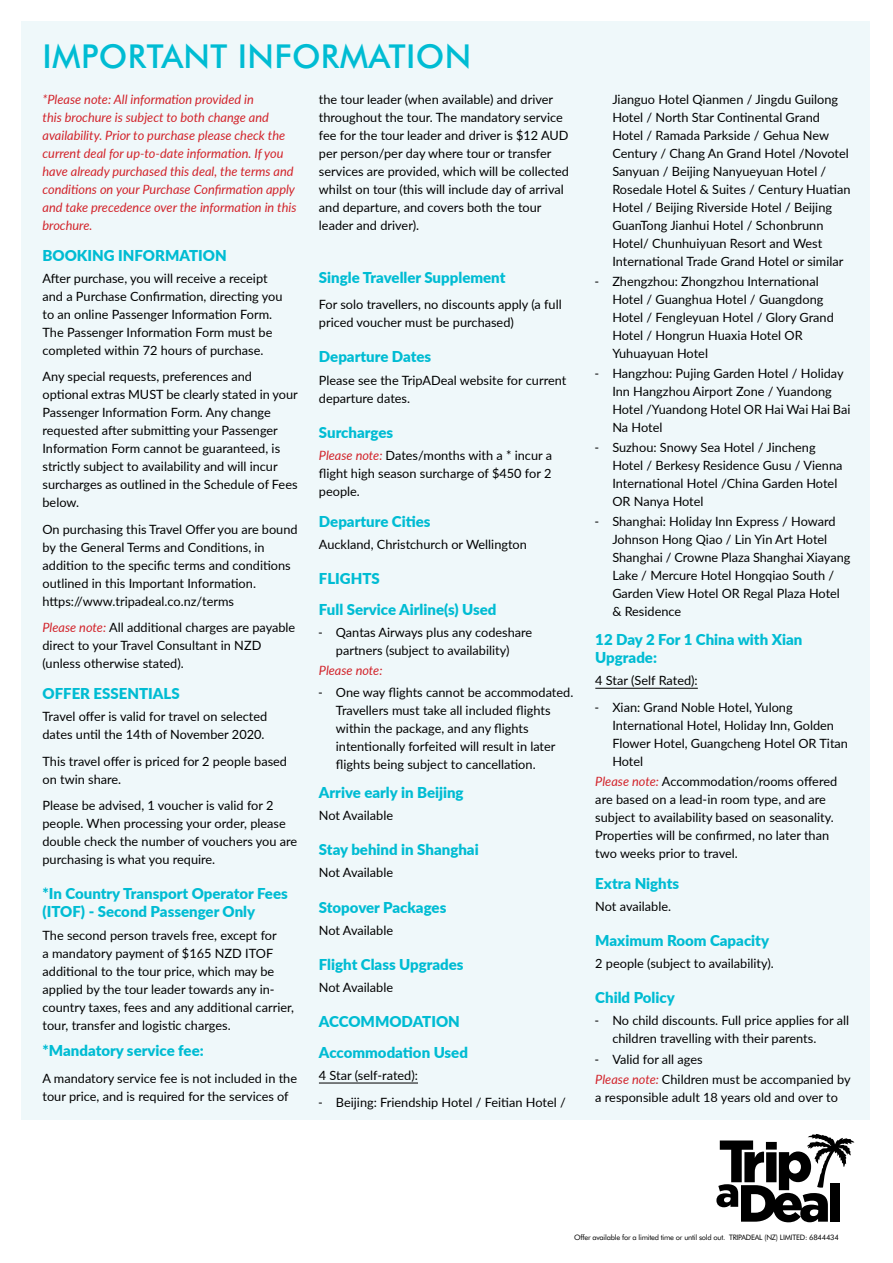
<style>
.page{position:relative;width:893px;height:1263px;background:#fff}
.page>*{position:absolute;margin:0;border:0;box-sizing:border-box;transform-origin:0 0}
.t1{font:500 33px "Futura BT";letter-spacing:.01em;color:#00bcd3}
.t2{font:900 15px/18px "Lato";color:#00bcd3}
.t3{font:12.75px/18px "Lato";color:#000}
.t4{font:italic 12.75px/18px "Lato";color:#d2232a}
.t5{font:7.5px "Futura BT";letter-spacing:-.03em;color:#000}
.s1{font-style:italic;color:#d2232a}
.s2{font-family:"Roboto"}
</style>
<div class="page">
<div style="left:21px;top:21px;width:849px;height:1098px;background:#eff8fa"></div>
<svg style="left:716px;top:1134px;width:138px;height:88px"></svg>
<hr style="left:319px;top:1083px;width:99px;height:1px;background:#000">
<hr style="left:595px;top:688px;width:103px;height:1px;background:#000">
<h1 class="t1" style="left:43px;top:36px;width:430px">IMPORTANT INFORMATION</h1>
<p class="t4" style="left:43px;top:90px;width:256px">*Please note: All information provided in<br>this brochure is subject to both change and availability. Prior to purchase please check the current deal for up-to-date information. If you have already purchased this deal, the terms and conditions on your Purchase Confirmation apply and take precedence over the information in this brochure.</p>
<p class="t2" style="left:43px;top:245px;width:186px">BOOKING INFORMATION</p>
<p class="t3" style="left:43px;top:269px;width:241px">After purchase, you will receive a receipt and a Purchase Confirmation, directing you to an online Passenger Information Form.<br>The Passenger Information Form must be completed within 72 hours of purchase.</p>
<p class="t3" style="left:43px;top:367px;width:257px">Any special requests, preferences and optional extras MUST be clearly stated in your Passenger Information Form. Any change requested after submitting your Passenger Information Form cannot be guaranteed, is strictly subject to availability and will incur surcharges as outlined in the Schedule of Fees below.</p>
<p class="t3" style="left:43px;top:520px;width:257px">On purchasing this Travel Offer you are bound by the General Terms and Conditions, in addition to the specific terms and conditions outlined in this Important Information. https://www.tripadeal.co.nz/terms</p>
<p class="t3" style="left:43px;top:618px;width:254px"><span class="s1">Please note:</span> All additional charges are payable direct to your Travel Consultant in NZD (unless otherwise stated).</p>
<p class="t2" style="left:43px;top:684px;width:139px">OFFER ESSENTIALS</p>
<p class="t3" style="left:43px;top:707px;width:226px">Travel offer is valid for travel on selected dates until the 14th of November 2020.</p>
<p class="t3" style="left:43px;top:752px;width:246px">This travel offer is priced for 2 people based on twin share.</p>
<p class="t3" style="left:43px;top:796px;width:256px">Please be advised, 1 voucher is valid for 2 people. When processing your order, please double check the number of vouchers you are purchasing is what you require.</p>
<p class="t2" style="left:43px;top:884px;width:247px">*In Country Transport Operator Fees (ITOF) - Second Passenger Only</p>
<p class="t3" style="left:43px;top:925px;width:253px">The second person travels free, except for<br>a mandatory payment of $165 NZD ITOF additional to the tour price, which may be applied by the tour leader towards any in&shy;country taxes, fees and any additional carrier, tour, transfer and logistic charges.</p>
<p class="t2" style="left:43px;top:1041px;width:163px">*Mandatory service fee:</p>
<p class="t3" style="left:43px;top:1068px;width:256px">A mandatory service fee is not included in the tour price, and is required for the services of</p>
<p class="t3" style="left:319px;top:90px;width:252px">the tour leader (when available) and driver throughout the tour. The mandatory service fee for the tour leader and driver is $12 AUD per person/per day where tour or transfer services are provided, which will be collected whilst on tour (this will include day of arrival and departure, and covers both the tour leader and driver).</p>
<p class="t2" style="left:319px;top:268px;width:188px">Single Traveller Supplement</p>
<p class="t3" style="left:319px;top:295px;width:244px">For solo travellers, no discounts apply (a full priced voucher must be purchased)</p>
<p class="t2" style="left:319px;top:347px;width:114px">Departure Dates</p>
<p class="t3" style="left:319px;top:370px;width:249px">Please see the TripADeal website for current departure dates.</p>
<p class="t2" style="left:319px;top:422px;width:76px">Surcharges</p>
<p class="t3" style="left:319px;top:446px;width:235px;text-align:justify"><span class="s1">Please note:</span> Dates/months with a * incur a flight high season surcharge of $450 for 2 people.</p>
<p class="t2" style="left:319px;top:511px;width:113px">Departure Cities</p>
<p class="t3" style="left:319px;top:535px;width:210px">Auckland, Christchurch or Wellington</p>
<p class="t2" style="left:319px;top:562px;width:179px;line-height:30.8px">FLIGHTS<br>Full Service Airline(s) Used</p>
<p class="t3" style="left:319px;top:623px;width:215px;text-align:center"><span class="s2">-</span> Qantas Airways plus any codeshare partners (subject to availability)</p>
<p class="t4" style="left:319px;top:661px;width:65px">Please note:</p>
<p class="t3" style="left:336px;top:683px;width:239px;text-indent:-17px"><span class="s2">-</span> One way flights cannot be accommodated.<br>Travellers must take all included flights within the package, and any flights intentionally forfeited will result in later flights being subject to cancellation.</p>
<p class="t2" style="left:319px;top:783px;width:146px">Arrive early in Beijing</p>
<p class="t3" style="left:319px;top:806px;width:76px">Not Available</p>
<p class="t2" style="left:319px;top:840px;width:161px">Stay behind in Shanghai</p>
<p class="t3" style="left:319px;top:863px;width:76px">Not Available</p>
<p class="t2" style="left:319px;top:897px;width:129px">Stopover Packages</p>
<p class="t3" style="left:319px;top:920px;width:76px">Not Available</p>
<p class="t2" style="left:319px;top:955px;width:146px">Flight Class Upgrades</p>
<p class="t3" style="left:319px;top:978px;width:76px">Not Available</p>
<p class="t2" style="left:319px;top:1005px;width:151px;line-height:30.8px">ACCOMMODATION<br>Accommodation Used</p>
<p class="t3" style="left:319px;top:1066px;width:101px">4 Star (self-rated):</p>
<p class="t3" style="left:319px;top:1092px;width:248px"><span class="s2">-</span> Beijing: Friendship Hotel / Feitian Hotel /</p>
<p class="t3" style="left:612px;top:90px;width:240px">Jianguo Hotel Qianmen / Jingdu Guilong Hotel / North Star Continental Grand Hotel / Ramada Parkside / Gehua New Century / Chang An Grand Hotel /Novotel Sanyuan / Beijing Nanyueyuan Hotel / Rosedale Hotel &amp; Suites / Century Huatian Hotel / Beijing Riverside Hotel / Beijing GuanTong Jianhui Hotel / Schonbrunn Hotel/ Chunhuiyuan Resort and West International Trade Grand Hotel or similar</p>
<p class="t3" style="left:612px;top:272px;width:223px;text-indent:-17px"><span class="s2">-</span> Zhengzhou: Zhongzhou International<br>Hotel / Guanghua Hotel / Guangdong<br>Hotel / Fengleyuan Hotel / Glory Grand<br>Hotel / Hongrun Huaxia Hotel OR<br>Yuhuayuan Hotel</p>
<p class="t3" style="left:612px;top:364px;width:240px;text-indent:-17px"><span class="s2">-</span> Hangzhou: Pujing Garden Hotel / Holiday<br>Inn Hangzhou Airport Zone / Yuandong<br>Hotel /Yuandong Hotel OR Hai Wai Hai Bai<br>Na Hotel</p>
<p class="t3" style="left:612px;top:438px;width:232px;text-indent:-17px"><span class="s2">-</span> Suzhou: Snowy Sea Hotel / Jincheng<br>Hotel / Berkesy Residence Gusu / Vienna<br>International Hotel /China Garden Hotel<br>OR Nanya Hotel</p>
<p class="t3" style="left:612px;top:512px;width:240px;text-indent:-17px"><span class="s2">-</span> Shanghai: Holiday Inn Express / Howard Johnson Hong Qiao / Lin Yin Art Hotel Shanghai / Crowne Plaza Shanghai Xiayang Lake / Mercure Hotel Hongqiao South / Garden View Hotel OR Regal Plaza Hotel &amp; Residence</p>
<p class="t2" style="left:595px;top:630px;width:209px">12 Day 2 For 1 China with Xian<br>Upgrade:</p>
<p class="t3" style="left:595px;top:671px;width:104px">4 Star (Self Rated):</p>
<p class="t3" style="left:612px;top:698px;width:237px;text-indent:-17px"><span class="s2">-</span> Xian: Grand Noble Hotel, Yulong<br>International Hotel, Holiday Inn, Golden<br>Flower Hotel, Guangcheng Hotel OR Titan<br>Hotel</p>
<p class="t3" style="left:595px;top:772px;width:243px"><span class="s1">Please note:</span> Accommodation/rooms offered are based on a lead-in room type, and are subject to availability based on seasonality.<br>Properties will be confirmed, no later than two weeks prior to travel.</p>
<p class="t2" style="left:595px;top:873px;width:85px">Extra Nights</p>
<p class="t3" style="left:595px;top:897px;width:77px">Not available.</p>
<p class="t2" style="left:595px;top:931px;width:175px">Maximum Room Capacity</p>
<p class="t3" style="left:595px;top:954px;width:180px">2 people (subject to availability).</p>
<p class="t2" style="left:595px;top:988px;width:81px">Child Policy</p>
<p class="t3" style="left:612px;top:1011px;width:238px;text-indent:-17px"><span class="s2">-</span> No child discounts. Full price applies for all children travelling with their parents.</p>
<p class="t3" style="left:595px;top:1048px;width:257px;line-height:20.1px"><span class="s2">-</span> Valid for all ages<br><span class="s1">Please note:</span> Children must be accompanied by</p>
<p class="t3" style="left:595px;top:1087px;width:244px">a responsible adult 18 years old and over to</p>
<p class="t5" style="left:574px;top:1232px;width:266px">Offer available for a limited time or until sold out. TRIPADEAL (NZ) LIMITED: 6844434</p>
</div>
